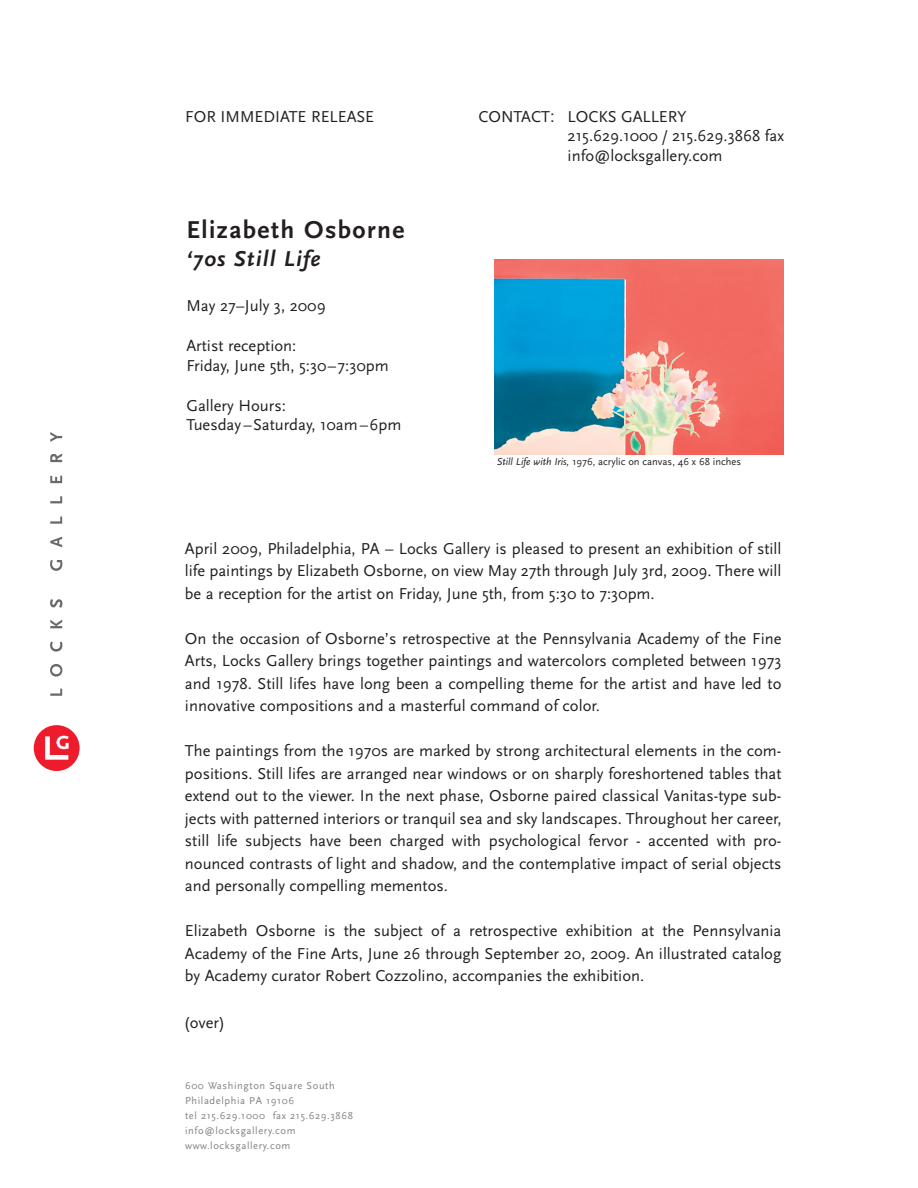
<style>
.page{position:relative;width:918px;height:1188px;background:#fff}
.page>*{position:absolute;margin:0;border:0;box-sizing:border-box;transform-origin:0 0}
.t1{font:700 25.5px "Scala Sans";letter-spacing:.055em;color:#231f20}
.t2{font:italic 700 22.5px "Scala Sans";letter-spacing:.055em;color:#231f20}
.t3{font:16.5px/22.5px "Scala Sans";color:#231f20;text-align:justify}
.t4{font:10.5px/15px "Scala Sans";letter-spacing:.055em;color:#808285}
.t5{font:10.5px "Scala Sans";color:#231f20}
.s1{font-family:"Arial"}
.s2{font-style:italic}
</style>
<div class="page">
<img style="left:495px;top:260px;width:288px;height:194px">
<div style="left:34px;top:725px;width:46px;height:46px;background:#ee1b2c;border-radius:50%"></div>
<svg style="left:45px;top:736px;width:24px;height:24px"></svg>
<svg style="left:50px;top:689px;width:12px;height:7px"></svg>
<svg style="left:50px;top:664px;width:12px;height:13px"></svg>
<svg style="left:50px;top:642px;width:12px;height:10px"></svg>
<svg style="left:50px;top:620px;width:12px;height:8px"></svg>
<svg style="left:50px;top:599px;width:12px;height:9px"></svg>
<svg style="left:50px;top:560px;width:12px;height:11px"></svg>
<svg style="left:50px;top:537px;width:12px;height:10px"></svg>
<svg style="left:50px;top:517px;width:12px;height:7px"></svg>
<svg style="left:50px;top:496px;width:12px;height:7px"></svg>
<svg style="left:50px;top:476px;width:12px;height:7px"></svg>
<svg style="left:50px;top:454px;width:12px;height:8px"></svg>
<svg style="left:50px;top:432px;width:12px;height:10px"></svg>
<p class="t3" style="left:185px;top:105px;width:190px">FOR IMMEDIATE RELEASE</p>
<p class="t3" style="left:478px;top:105px;width:78px">CONTACT<span class="s1">:</span></p>
<p class="t3" style="left:568px;top:106px;width:218px;line-height:19.8px;text-align:left">LOCKS GALLERY<br>215.629.1000 / 215.629.3868 fax info@locksgallery.com</p>
<h1 class="t1" style="left:186px;top:214px;width:220px">Elizabeth Osborne</h1>
<h2 class="t2" style="left:186px;top:246px;width:136px">‘70s Still Life</h2>
<p class="t3" style="left:186px;top:295px;width:141px">May 27–July 3, 2009</p>
<p class="t3" style="left:186px;top:336px;width:204px;line-height:19.8px">Artist reception:<br>Friday, June 5th, 5:30–7:30pm</p>
<p class="t3" style="left:186px;top:395px;width:217px;line-height:19.8px">Gallery Hours:<br>Tuesday–Saturday, 10am–6pm</p>
<p class="t5" style="left:497px;top:455px;width:246px"><span class="s2">Still Life with Iris,</span> 1976, acrylic on canvas, 46 x 68 inches</p>
<p class="t3" style="left:185px;top:537px;width:598px">April 2009, Philadelphia, PA – Locks Gallery is pleased to present an exhibition of still life paintings by Elizabeth Osborne, on view May 27th through July 3rd, 2009. There will be a reception for the artist on Friday, June 5th, from 5:30 to 7:30pm.</p>
<p class="t3" style="left:185px;top:627px;width:598px">On the occasion of Osborne’s retrospective at the Pennsylvania Academy of the Fine Arts, Locks Gallery brings together paintings and watercolors completed between 1973 and 1978. Still lifes have long been a compelling theme for the artist and have led to innovative compositions and a masterful command of color.</p>
<p class="t3" style="left:185px;top:739px;width:598px">The paintings from the 1970s are marked by strong architectural elements in the com&shy;positions. Still lifes are arranged near windows or on sharply foreshortened tables that extend out to the viewer. In the next phase, Osborne paired classical Vanitas-type sub&shy;jects with patterned interiors or tranquil sea and sky landscapes. Throughout her career, still life subjects have been charged with psychological fervor - accented with pro&shy;nounced contrasts of light and shadow, and the contemplative impact of serial objects and personally compelling mementos.</p>
<p class="t3" style="left:185px;top:919px;width:598px">Elizabeth Osborne is the subject of a retrospective exhibition at the Pennsylvania Academy of the Fine Arts, June 26 through September 20, 2009. An illustrated catalog by Academy curator Robert Cozzolino, accompanies the exhibition.</p>
<p class="t3" style="left:184px;top:1011px;width:43px">(over)</p>
<p class="t4" style="left:185px;top:1078px;width:169px">600 Washington Square South<br>Philadelphia PA 19106<br>tel 215.629.1000 fax 215.629.3868 info@locksgallery.com www.locksgallery.com</p>
</div>
